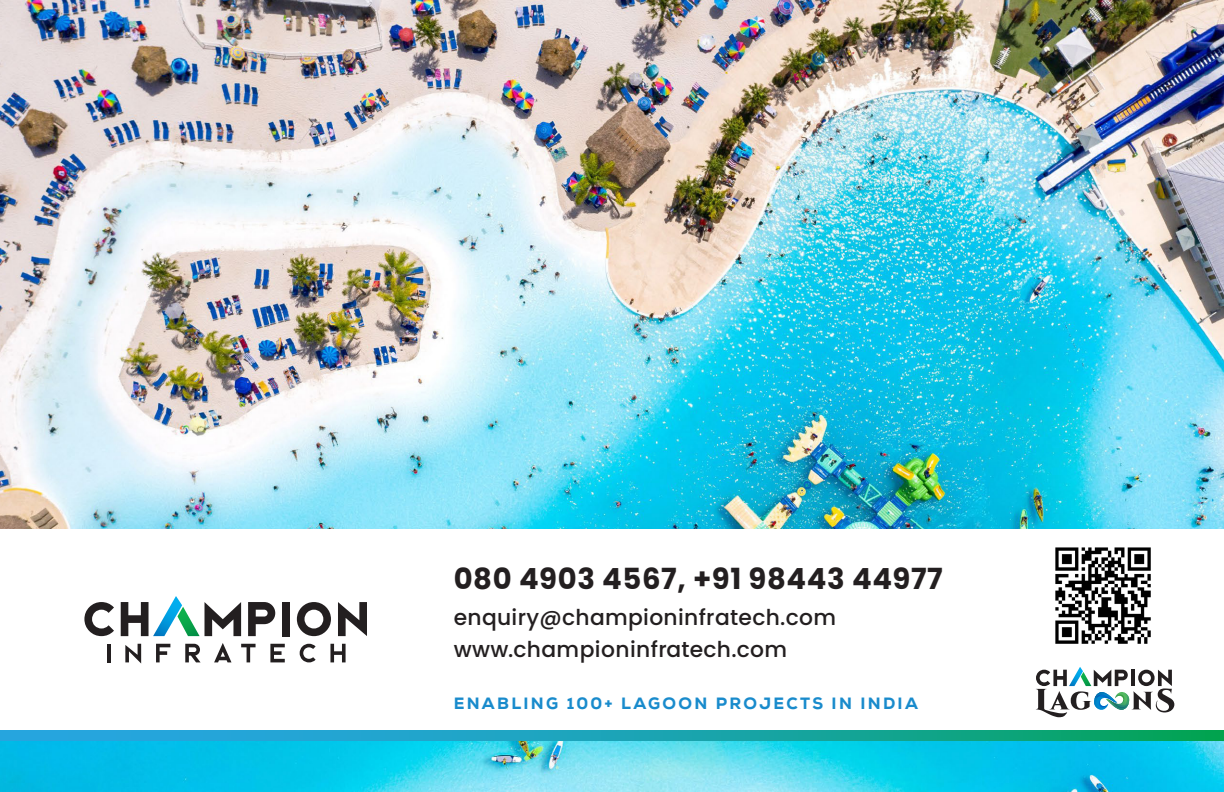
<style>
.page{position:relative;width:1224px;height:792px;background:#fff}
.page>*{position:absolute;margin:0;border:0;box-sizing:border-box;transform-origin:0 0}
.t1{font:700 29.1px "Poppins";letter-spacing:.02em;color:#231f20}
.t2{font:500 21.8px "Poppins";letter-spacing:.015em;color:#231f20}
.t3{font:800 16.4px "Nexa";letter-spacing:.14em;color:#198bcc}
</style>
<div class="page">
<img style="left:0;top:0;width:1224px;height:792px">
<div style="left:0;top:530px;width:1224px;height:211px;background:#fff"></div>
<svg style="left:1036px;top:667px;width:138px;height:50px"></svg>
<svg style="left:1px;top:730px;width:1223px;height:11px"></svg>
<hr style="left:107px;top:644px;width:3px;height:18px;background:#231f20">
<svg style="left:125px;top:644px;width:16px;height:20px"></svg>
<svg style="left:156px;top:644px;width:14px;height:18px"></svg>
<svg style="left:185px;top:644px;width:15px;height:18px"></svg>
<svg style="left:214px;top:643px;width:18px;height:19px"></svg>
<svg style="left:241px;top:644px;width:15px;height:18px"></svg>
<svg style="left:270px;top:644px;width:15px;height:18px"></svg>
<svg style="left:300px;top:644px;width:16px;height:18px"></svg>
<svg style="left:330px;top:644px;width:16px;height:18px"></svg>
<svg style="left:84px;top:602px;width:30px;height:34px"></svg>
<svg style="left:248px;top:602px;width:27px;height:34px"></svg>
<div style="left:282px;top:602px;width:8px;height:34px;background:#231f20"></div>
<svg style="left:297px;top:602px;width:34px;height:34px"></svg>
<svg style="left:338px;top:602px;width:29px;height:34px"></svg>
<svg style="left:121px;top:596px;width:120px;height:40px"></svg>
<img style="left:1055px;top:547px;width:96px;height:97px">
<h1 class="t1" style="left:454px;top:562px;width:491px">080 4903 4567, +91 98443 44977</h1>
<p class="t2" style="left:454px;top:605px;width:384px">enquiry@championinfratech.com</p>
<p class="t2" style="left:454px;top:636px;width:335px">www.championinfratech.com</p>
<p class="t3" style="left:454px;top:693px;width:466px">ENABLING 100+ LAGOON PROJECTS IN INDIA</p>
</div>
